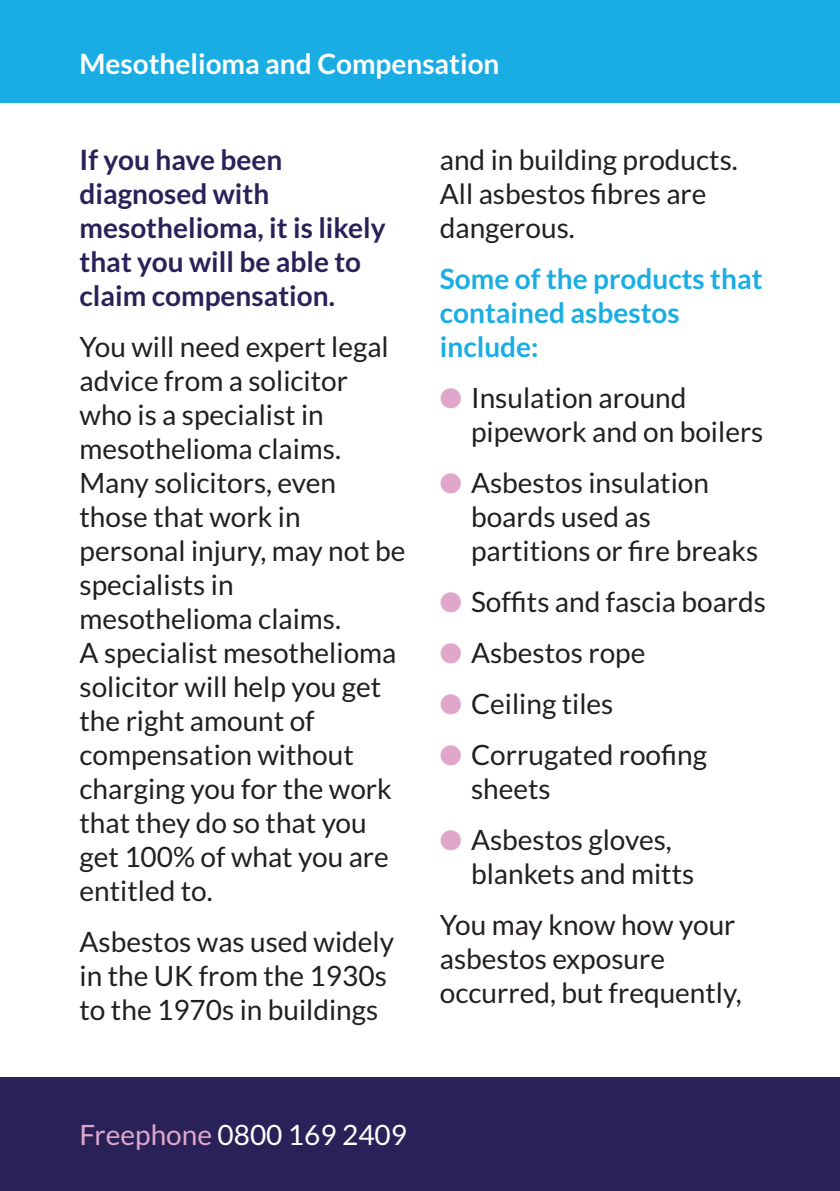
<style>
.page{position:relative;width:840px;height:1191px;background:#fff}
.page>*{position:absolute;margin:0;border:0;box-sizing:border-box;transform-origin:0 0}
.t1{font:28px/34px "Lato";color:#231f20}
.t2{font:700 28px/34px "Lato";color:#292259}
.t3{font:700 28px/34px "Lato";color:#1aade4}
.t4{font:700 28px "Lato";color:#fff}
.t5{font:28px "Lato";color:#fff}
.s1{color:#e0a7cb}
</style>
<div class="page">
<div style="left:0;top:0;width:839px;height:102px;background:#1aade4"></div>
<div style="left:0;top:1077px;width:839px;height:114px;background:#292259"></div>
<hr style="left:839px;top:0;width:1px;height:102px;background:#1aade4">
<hr style="left:839px;top:1077px;width:1px;height:114px;background:#292259">
<p class="t4" style="left:79px;top:48px;width:421px">Mesothelioma and Compensation</p>
<p class="t2" style="left:79px;top:145px;width:307px">If you have been diagnosed with mesothelioma, it is likely that you will be able to claim compensation.</p>
<p class="t1" style="left:79px;top:332px;width:327px">You will need expert legal advice from a solicitor who is a specialist in mesothelioma claims.<br>Many solicitors, even those that work in personal injury, may not be specialists in mesothelioma claims.<br>A specialist mesothelioma solicitor will help you get the right amount of compensation without charging you for the work that they do so that you get 100% of what you are entitled to.</p>
<p class="t1" style="left:79px;top:927px;width:316px">Asbestos was used widely in the UK from the 1930s to the 1970s in buildings</p>
<p class="t1" style="left:439px;top:145px;width:299px">and in building products.<br>All asbestos fibres are dangerous.</p>
<p class="t3" style="left:439px;top:264px;width:324px">Some of the products that contained asbestos include:</p>
<p class="t1" style="left:471px;top:383px;width:294px;text-indent:-31px"><span class="s1">●</span> Insulation around pipework and on boilers</p>
<p class="t1" style="left:471px;top:468px;width:289px;text-indent:-31px"><span class="s1">●</span> Asbestos insulation boards used as partitions or fire breaks</p>
<p class="t1" style="left:439px;top:587px;width:327px"><span class="s1">●</span> Soffits and fascia boards</p>
<p class="t1" style="left:439px;top:638px;width:207px"><span class="s1">●</span> Asbestos rope</p>
<p class="t1" style="left:439px;top:689px;width:175px"><span class="s1">●</span> Ceiling tiles</p>
<p class="t1" style="left:471px;top:740px;width:237px;text-indent:-31px"><span class="s1">●</span> Corrugated roofing sheets</p>
<p class="t1" style="left:471px;top:825px;width:225px;text-indent:-31px"><span class="s1">●</span> Asbestos gloves, blankets and mitts</p>
<p class="t1" style="left:439px;top:910px;width:303px">You may know how your asbestos exposure occurred, but frequently,</p>
<p class="t5" style="left:79px;top:1119px;width:329px"><span class="s1">Freephone</span> 0800 169 2409</p>
</div>
